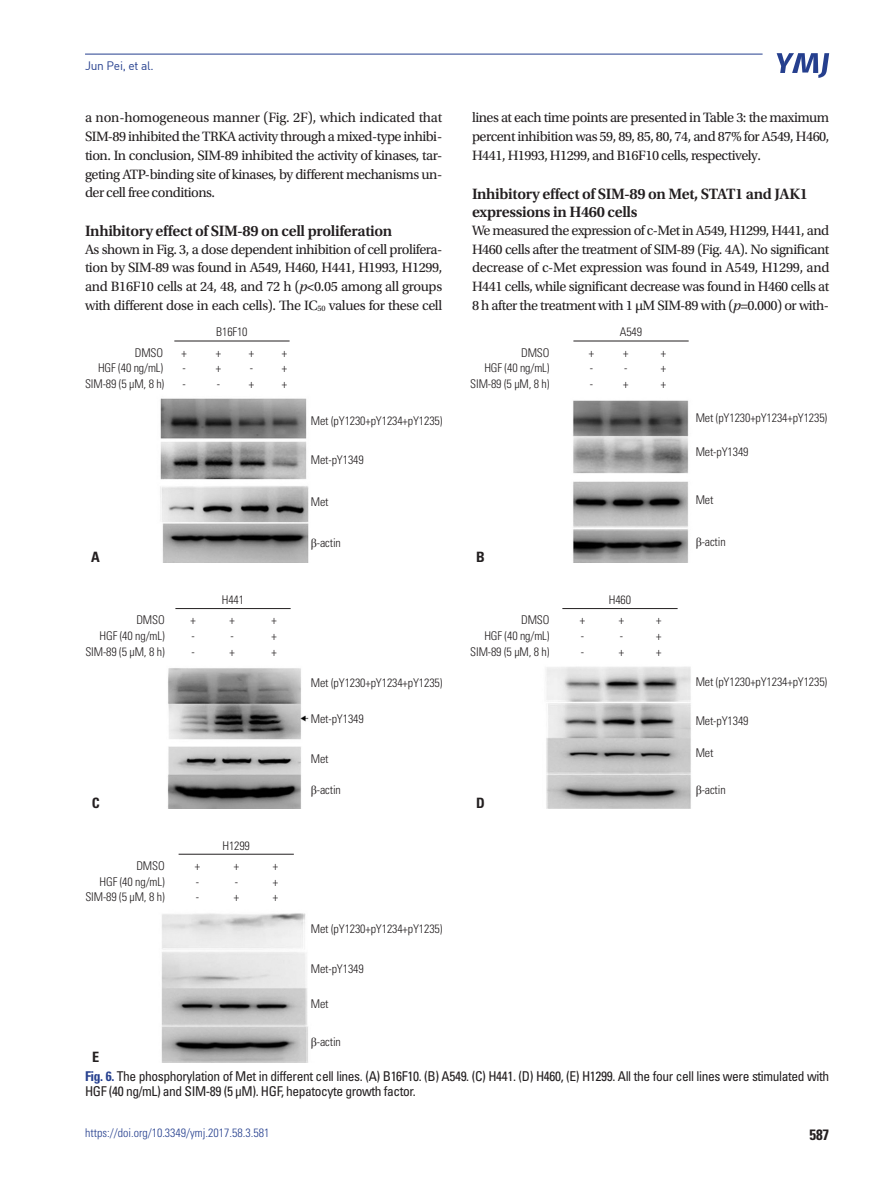
<style>
.page{position:relative;width:893px;height:1191px;background:#fff}
.page>*{position:absolute;margin:0;border:0;box-sizing:border-box;transform-origin:0 0}
._1_제목{font:600 15.75px/18.8px "Utopia Std";letter-spacing:-.02em;color:#231f20}
.t1{font:700 condensed 15px "Univers LT Std";color:#231f20}
.본문1{font:14.25px/18.8px "Utopia Std";letter-spacing:-.035em;color:#231f20;text-align:justify}
.t2{font:700 condensed 14.25px "Univers LT Std";color:#231f20}
.그림제목{font:condensed 13.5px/15px "Univers LT Std";letter-spacing:-.03em;color:#231f20}
.그래프_글{font:300 condensed 12px "Univers LT Std";letter-spacing:-.01em;color:#231f20}
.t3{font:300 condensed 12px "Univers LT Std";color:#253f8e}
.t4{font:12px "Dinreg";letter-spacing:-.02em;color:#253f8e}
.s1{font-style:italic}
.s2{font-family:"Times New Roman";font-weight:400;font-stretch:normal}
.s3{font-weight:700;color:#253f8e}
</style>
<div class="page">
<svg style="left:777px;top:53px;width:52px;height:25px"></svg>
<hr style="left:85px;top:54px;width:678px;height:1px;background:#253f8e">
<img style="left:161px;top:853px;width:147px;height:209px">
<hr style="left:179px;top:854px;width:115px;height:1px;background:#231f20">
<img style="left:160px;top:340px;width:149px;height:222px">
<hr style="left:174px;top:341px;width:116px;height:1px;background:#231f20">
<img style="left:573px;top:340px;width:116px;height:222px">
<hr style="left:573px;top:341px;width:116px;height:1px;background:#231f20">
<img style="left:167px;top:609px;width:142px;height:199px">
<hr style="left:175px;top:608px;width:116px;height:1px;background:#231f20">
<img style="left:546px;top:609px;width:145px;height:199px">
<hr style="left:562px;top:608px;width:116px;height:1px;background:#231f20">
<p class="t4" style="left:85px;top:58px;width:70px">Jun Pei, et al.</p>
<p class="본문1" style="left:85px;top:109px;width:359px">a non-homogeneous manner (Fig. 2F), which indicated that SIM-89 inhibited the TRKA activity through a mixed-type inhibi&shy;tion. In conclusion, SIM-89 inhibited the activity of kinases, tar&shy;geting ATP-binding site of kinases, by different mechanisms un&shy;der cell free conditions.</p>
<p class="_1_제목" style="left:85px;top:222px;width:309px">Inhibitory effect of SIM-89 on cell proliferation</p>
<p class="본문1" style="left:85px;top:240px;width:359px">As shown in Fig. 3, a dose dependent inhibition of cell prolifera&shy;tion by SIM-89 was found in A549, H460, H441, H1993, H1299, and B16F10 cells at 24, 48, and 72 h (<span class="s1">p</span>&lt;0.05 among all groups with different dose in each cells). The IC<sub>50</sub> values for these cell</p>
<p class="그래프_글" style="left:216px;top:325px;width:33px">B16F10</p>
<p class="그래프_글" style="left:135px;top:345px;width:30px">DMSO</p>
<p class="그래프_글" style="left:181px;top:345px;width:7px">+</p>
<p class="그래프_글" style="left:216px;top:345px;width:7px">+</p>
<p class="그래프_글" style="left:249px;top:345px;width:7px">+</p>
<p class="그래프_글" style="left:282px;top:345px;width:7px">+</p>
<p class="그래프_글" style="left:98px;top:361px;width:67px">HGF (40 ng/mL)</p>
<p class="그래프_글" style="left:182px;top:361px;width:5px">-</p>
<p class="그래프_글" style="left:216px;top:361px;width:7px">+</p>
<p class="그래프_글" style="left:250px;top:361px;width:39px">- +</p>
<p class="그래프_글" style="left:85px;top:377px;width:81px">SIM-89 (5 μM, 8 h)</p>
<p class="그래프_글" style="left:182px;top:377px;width:5px">-</p>
<p class="그래프_글" style="left:217px;top:377px;width:39px">- +</p>
<p class="그래프_글" style="left:282px;top:377px;width:7px">+</p>
<p class="t2" style="left:91px;top:548px;width:10px">A</p>
<p class="그래프_글" style="left:222px;top:592px;width:24px">H441</p>
<p class="그래프_글" style="left:136px;top:613px;width:30px">DMSO</p>
<p class="그래프_글" style="left:190px;top:613px;width:7px">+</p>
<p class="그래프_글" style="left:229px;top:613px;width:7px">+</p>
<p class="그래프_글" style="left:271px;top:613px;width:7px">+</p>
<p class="그래프_글" style="left:100px;top:628px;width:67px">HGF (40 ng/mL)</p>
<p class="그래프_글" style="left:191px;top:628px;width:5px">-</p>
<p class="그래프_글" style="left:230px;top:628px;width:5px">-</p>
<p class="그래프_글" style="left:271px;top:628px;width:7px">+</p>
<p class="그래프_글" style="left:85px;top:644px;width:81px">SIM-89 (5 μM, 8 h)</p>
<p class="그래프_글" style="left:191px;top:644px;width:5px">-</p>
<p class="그래프_글" style="left:229px;top:644px;width:7px">+</p>
<p class="그래프_글" style="left:271px;top:644px;width:7px">+</p>
<p class="t2" style="left:92px;top:794px;width:9px">C</p>
<p class="그래프_글" style="left:222px;top:838px;width:29px">H1299</p>
<p class="그래프_글" style="left:136px;top:858px;width:30px">DMSO</p>
<p class="그래프_글" style="left:195px;top:858px;width:7px">+</p>
<p class="그래프_글" style="left:234px;top:858px;width:7px">+</p>
<p class="그래프_글" style="left:273px;top:858px;width:7px">+</p>
<p class="그래프_글" style="left:100px;top:874px;width:67px">HGF (40 ng/mL)</p>
<p class="그래프_글" style="left:196px;top:874px;width:5px">-</p>
<p class="그래프_글" style="left:235px;top:874px;width:5px">-</p>
<p class="그래프_글" style="left:273px;top:874px;width:7px">+</p>
<p class="그래프_글" style="left:85px;top:890px;width:81px">SIM-89 (5 μM, 8 h)</p>
<p class="그래프_글" style="left:196px;top:890px;width:5px">-</p>
<p class="그래프_글" style="left:234px;top:890px;width:7px">+</p>
<p class="그래프_글" style="left:273px;top:890px;width:7px">+</p>
<p class="t2" style="left:92px;top:1048px;width:9px">E</p>
<p class="그래프_글" style="left:311px;top:414px;width:133px">Met (pY1230+pY1234+pY1235)</p>
<p class="그래프_글" style="left:311px;top:453px;width:54px">Met-pY1349</p>
<p class="그래프_글" style="left:311px;top:495px;width:19px">Met</p>
<p class="그래프_글" style="left:311px;top:535px;width:32px"><span class="s2">β</span>-actin</p>
<p class="그래프_글" style="left:311px;top:676px;width:133px">Met (pY1230+pY1234+pY1235)</p>
<p class="그래프_글" style="left:311px;top:711px;width:54px">Met-pY1349</p>
<p class="그래프_글" style="left:311px;top:751px;width:19px">Met</p>
<p class="그래프_글" style="left:311px;top:782px;width:32px"><span class="s2">β</span>-actin</p>
<p class="그래프_글" style="left:311px;top:921px;width:133px">Met (pY1230+pY1234+pY1235)</p>
<p class="그래프_글" style="left:311px;top:961px;width:54px">Met-pY1349</p>
<p class="그래프_글" style="left:311px;top:996px;width:19px">Met</p>
<p class="그래프_글" style="left:311px;top:1035px;width:32px"><span class="s2">β</span>-actin</p>
<p class="본문1" style="left:472px;top:109px;width:359px">lines at each time points are presented in Table 3: the maximum percent inhibition was 59, 89, 85, 80, 74, and 87% for A549, H460, H441, H1993, H1299, and B16F10 cells, respectively.</p>
<p class="_1_제목" style="left:472px;top:184px;width:337px">Inhibitory effect of SIM-89 on Met, STAT1 and JAK1 expressions in H460 cells</p>
<p class="본문1" style="left:472px;top:221px;width:359px">We measured the expression of c-Met in A549, H1299, H441, and H460 cells after the treatment of SIM-89 (Fig. 4A). No significant decrease of c-Met expression was found in A549, H1299, and H441 cells, while significant decrease was found in H460 cells at 8 h after the treatment with 1 μM SIM-89 with (<span class="s1">p</span>=0.000) or with-</p>
<p class="그래프_글" style="left:620px;top:325px;width:24px">A549</p>
<p class="그래프_글" style="left:521px;top:345px;width:30px">DMSO</p>
<p class="그래프_글" style="left:589px;top:345px;width:7px">+</p>
<p class="그래프_글" style="left:623px;top:345px;width:7px">+</p>
<p class="그래프_글" style="left:661px;top:345px;width:7px">+</p>
<p class="그래프_글" style="left:484px;top:361px;width:67px">HGF (40 ng/mL)</p>
<p class="그래프_글" style="left:590px;top:361px;width:5px">-</p>
<p class="그래프_글" style="left:624px;top:361px;width:5px">-</p>
<p class="그래프_글" style="left:661px;top:361px;width:7px">+</p>
<p class="그래프_글" style="left:470px;top:377px;width:81px">SIM-89 (5 μM, 8 h)</p>
<p class="그래프_글" style="left:590px;top:377px;width:5px">-</p>
<p class="그래프_글" style="left:623px;top:377px;width:7px">+</p>
<p class="그래프_글" style="left:661px;top:377px;width:7px">+</p>
<p class="t2" style="left:476px;top:548px;width:10px">B</p>
<p class="그래프_글" style="left:609px;top:592px;width:24px">H460</p>
<p class="그래프_글" style="left:521px;top:613px;width:30px">DMSO</p>
<p class="그래프_글" style="left:580px;top:613px;width:7px">+</p>
<p class="그래프_글" style="left:619px;top:613px;width:7px">+</p>
<p class="그래프_글" style="left:656px;top:613px;width:7px">+</p>
<p class="그래프_글" style="left:484px;top:628px;width:67px">HGF (40 ng/mL)</p>
<p class="그래프_글" style="left:581px;top:628px;width:5px">-</p>
<p class="그래프_글" style="left:620px;top:628px;width:5px">-</p>
<p class="그래프_글" style="left:656px;top:628px;width:7px">+</p>
<p class="그래프_글" style="left:470px;top:644px;width:81px">SIM-89 (5 μM, 8 h)</p>
<p class="그래프_글" style="left:581px;top:644px;width:5px">-</p>
<p class="그래프_글" style="left:619px;top:644px;width:7px">+</p>
<p class="그래프_글" style="left:656px;top:644px;width:7px">+</p>
<p class="t2" style="left:476px;top:794px;width:10px">D</p>
<p class="그래프_글" style="left:696px;top:411px;width:133px">Met (pY1230+pY1234+pY1235)</p>
<p class="그래프_글" style="left:696px;top:445px;width:54px">Met-pY1349</p>
<p class="그래프_글" style="left:696px;top:493px;width:19px">Met</p>
<p class="그래프_글" style="left:696px;top:534px;width:32px"><span class="s2">β</span>-actin</p>
<p class="그래프_글" style="left:696px;top:675px;width:133px">Met (pY1230+pY1234+pY1235)</p>
<p class="그래프_글" style="left:696px;top:713px;width:54px">Met-pY1349</p>
<p class="그래프_글" style="left:696px;top:746px;width:19px">Met</p>
<p class="그래프_글" style="left:696px;top:782px;width:32px"><span class="s2">β</span>-actin</p>
<p class="그림제목" style="left:85px;top:1068px;width:746px"><span class="s3">Fig. 6.</span> The phosphorylation of Met in different cell lines. (A) B16F10. (B) A549. (C) H441. (D) H460, (E) H1299. All the four cell lines were stimulated with<br>HGF (40 ng/mL) and SIM-89 (5 μM). HGF, hepatocyte growth factor.</p>
<p class="t3" style="left:85px;top:1125px;width:186px">https://doi.org/10.3349/ymj.2017.58.3.581</p>
<p class="t1" style="left:809px;top:1125px;width:21px">587</p>
</div>
